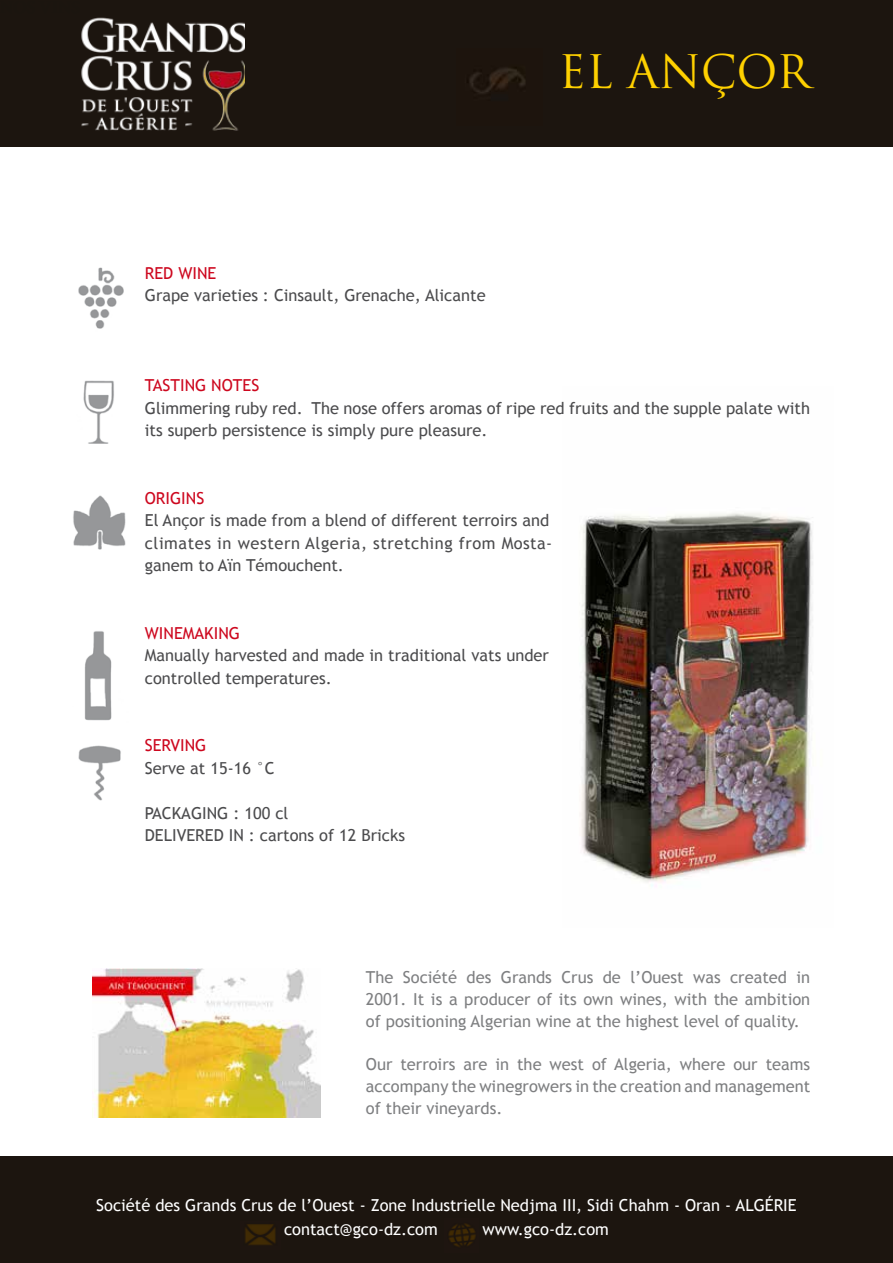
<style>
.page{position:relative;width:893px;height:1263px;background:#fff}
.page>*{position:absolute;margin:0;border:0;box-sizing:border-box;transform-origin:0 0}
.t1{font:45px "Trajan Pro";letter-spacing:-.01em;color:#ffd100}
.t2{font:16.5px/22.5px "Trebuchet MS";color:#4b4b4d}
.t3{font:16.5px/21.8px "Trebuchet MS";color:#7e7f81;text-align:justify}
.t4{font:16.5px/24px "Trebuchet MS";color:#fff}
.t5{font:16.5px "Trebuchet MS";color:#cd071e}
</style>
<div class="page">
<img style="left:580px;top:513px;width:233px;height:374px">
<div style="left:0;top:0;width:893px;height:147px;background:#1c150f"></div>
<img style="left:83px;top:381px;width:31px;height:63px">
<img style="left:73px;top:495px;width:53px;height:55px">
<img style="left:78px;top:745px;width:43px;height:56px">
<img style="left:78px;top:267px;width:46px;height:62px">
<img style="left:84px;top:631px;width:28px;height:90px">
<img style="left:92px;top:968px;width:229px;height:149px">
<img style="left:470px;top:67px;width:56px;height:27px">
<img style="left:81px;top:17px;width:164px;height:114px">
<div style="left:0;top:1156px;width:893px;height:107px;background:#1c150f"></div>
<img style="left:245px;top:1224px;width:31px;height:21px">
<img style="left:448px;top:1223px;width:28px;height:24px">
<p class="t5" style="left:145px;top:263px;width:73px">RED WINE</p>
<p class="t2" style="left:145px;top:284px;width:342px">Grape varieties : Cinsault, Grenache, Alicante</p>
<h1 class="t1" style="left:559px;top:43px;width:253px">EL ANÇOR</h1>
<p class="t5" style="left:145px;top:376px;width:116px">TASTING NOTES</p>
<p class="t2" style="left:145px;top:397px;width:667px">Glimmering ruby red. The nose offers aromas of ripe red fruits and the supple palate with its superb persistence is simply pure pleasure.</p>
<p class="t5" style="left:145px;top:488px;width:61px">ORIGINS</p>
<p class="t2" style="left:145px;top:509px;width:409px">El Ançor is made from a blend of different terroirs and climates in western Algeria, stretching from Mosta&shy;ganem to Aïn Témouchent.</p>
<p class="t5" style="left:145px;top:623px;width:97px">WINEMAKING</p>
<p class="t2" style="left:145px;top:644px;width:406px">Manually harvested and made in traditional vats under controlled temperatures.</p>
<p class="t5" style="left:145px;top:736px;width:63px">SERVING</p>
<p class="t2" style="left:145px;top:757px;width:131px">Serve at 15-16 °C</p>
<p class="t2" style="left:145px;top:802px;width:262px">PACKAGING : 100 cl<br>DELIVERED IN : cartons of 12 Bricks</p>
<p class="t3" style="left:366px;top:967px;width:446px">The Société des Grands Crus de l’Ouest was created in 2001. It is a producer of its own wines, with the ambition of positioning Algerian wine at the highest level of quality.</p>
<p class="t3" style="left:366px;top:1054px;width:446px">Our terroirs are in the west of Algeria, where our teams accompany the winegrowers in the creation and management of their vineyards.</p>
<p class="t4" style="left:284px;top:1193px;width:514px;text-indent:-188px">Société des Grands Crus de l’Ouest - Zone Industrielle Nedjma III, Sidi Chahm - Oran - ALGÉRIE contact@gco-dz.com</p>
<p class="t4" style="left:483px;top:1217px;width:128px">www.gco-dz.com</p>
</div>
